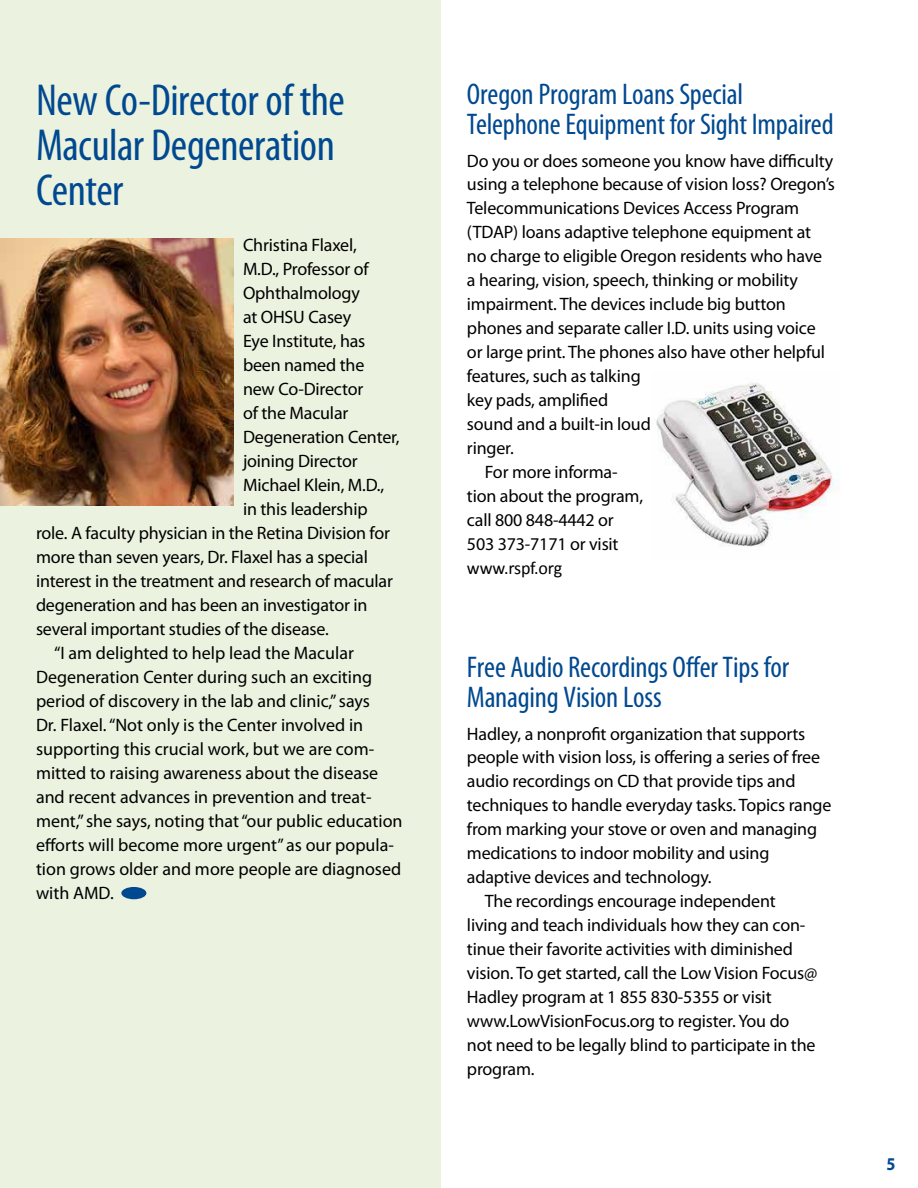
<style>
.page{position:relative;width:918px;height:1188px;background:#fff}
.page>*{position:absolute;margin:0;border:0;box-sizing:border-box;transform-origin:0 0}
.t1{font:condensed 45px/45px "Myriad Pro";letter-spacing:-.01em;color:#004990}
.t2{font:condensed 30px/30px "Myriad Pro";letter-spacing:-.005em;color:#004990}
.t3{font:18px "Myriad Pro";letter-spacing:-.01em;color:#000}
.t4{font:18px "Calibri";letter-spacing:-.01em;color:#000}
.t5{font:700 18px "Myriad Pro";color:#004990;scale:.9 1}
</style>
<div class="page">
<div style="left:0;top:0;width:441px;height:1188px;background:#ebf2df"></div>
<div style="left:121px;top:887px;width:25px;height:12px;background:#004990;border-radius:50%"></div>
<img style="left:0;top:238px;width:234px;height:267px">
<img style="left:656px;top:383px;width:182px;height:164px">
<h1 class="t1" style="left:36px;top:77px;width:310px">New Co-Director of the<br>Macular Degeneration<br>Center</h1>
<p class="t3" style="left:243px;top:234px;width:115px">Christina Flaxel,</p>
<p class="t3" style="left:243px;top:258px;width:127px">M.D., Professor of</p>
<p class="t3" style="left:243px;top:282px;width:118px">Ophthalmology</p>
<p class="t3" style="left:243px;top:306px;width:110px">at OHSU Casey</p>
<p class="t3" style="left:243px;top:330px;width:124px">Eye Institute, has</p>
<p class="t3" style="left:243px;top:354px;width:123px">been named the</p>
<p class="t3" style="left:243px;top:378px;width:122px">new Co-Director</p>
<p class="t3" style="left:243px;top:402px;width:107px">of the Macular</p>
<p class="t3" style="left:243px;top:426px;width:158px">Degeneration Center,</p>
<p class="t3" style="left:243px;top:450px;width:116px">joining Director</p>
<p class="t3" style="left:243px;top:474px;width:143px">Michael Klein, M.D.,</p>
<p class="t3" style="left:243px;top:498px;width:126px">in this leadership</p>
<p class="t3" style="left:36px;top:522px;width:355px">role. A faculty physician in the Retina Division for</p>
<p class="t3" style="left:36px;top:546px;width:334px">more than seven years, Dr. Flaxel has a special</p>
<p class="t3" style="left:36px;top:570px;width:358px">interest in the treatment and research of macular</p>
<p class="t3" style="left:36px;top:594px;width:333px">degeneration and has been an investigator in</p>
<p class="t3" style="left:36px;top:618px;width:294px">several important studies of the disease.</p>
<p class="t3" style="left:54px;top:642px;width:302px">“I am delighted to help lead the Macular</p>
<p class="t3" style="left:36px;top:666px;width:338px">Degeneration Center during such an exciting</p>
<p class="t3" style="left:36px;top:690px;width:336px">period of discovery in the lab and clinic,” says</p>
<p class="t3" style="left:36px;top:714px;width:329px">Dr. Flaxel. “Not only is the Center involved in</p>
<p class="t3" style="left:36px;top:738px;width:340px">supporting this crucial work, but we are com-</p>
<p class="t3" style="left:36px;top:762px;width:344px">mitted to raising awareness about the disease</p>
<p class="t3" style="left:36px;top:786px;width:337px">and recent advances in prevention and treat-</p>
<p class="t3" style="left:36px;top:810px;width:368px">ment,” she says, noting that “our public education</p>
<p class="t3" style="left:36px;top:834px;width:360px">efforts will become more urgent” as our popula-</p>
<p class="t3" style="left:36px;top:858px;width:367px">tion grows older and more people are diagnosed</p>
<p class="t3" style="left:36px;top:882px;width:79px">with AMD.</p>
<h2 class="t2" style="left:467px;top:78px;width:368px">Oregon Program Loans Special<br>Telephone Equipment for Sight Impaired</h2>
<p class="t3" style="left:467px;top:149px;width:368px">Do you or does someone you know have difficulty</p>
<p class="t3" style="left:467px;top:173px;width:370px">using a telephone because of vision loss? Oregon’s</p>
<p class="t3" style="left:467px;top:197px;width:334px">Telecommunications Devices Access Program</p>
<p class="t3" style="left:467px;top:221px;width:346px">(TDAP) loans adaptive telephone equipment at</p>
<p class="t3" style="left:467px;top:245px;width:357px">no charge to eligible Oregon residents who have</p>
<p class="t3" style="left:467px;top:269px;width:332px">a hearing, vision, speech, thinking or mobility</p>
<p class="t3" style="left:467px;top:293px;width:320px">impairment. The devices include big button</p>
<p class="t3" style="left:467px;top:317px;width:350px">phones and separate caller I.D. units using voice</p>
<p class="t3" style="left:467px;top:341px;width:360px">or large print. The phones also have other helpful</p>
<p class="t3" style="left:467px;top:365px;width:175px">features, such as talking</p>
<p class="t3" style="left:467px;top:389px;width:143px">key pads, amplified</p>
<p class="t3" style="left:467px;top:413px;width:185px">sound and a built-in loud</p>
<p class="t3" style="left:467px;top:437px;width:48px">ringer.</p>
<p class="t3" style="left:485px;top:461px;width:134px">For more informa-</p>
<p class="t3" style="left:467px;top:485px;width:178px">tion about the program,</p>
<p class="t3" style="left:467px;top:509px;width:148px">call 800 848-4442 or</p>
<p class="t3" style="left:467px;top:533px;width:153px">503 373-7171 or visit</p>
<p class="t4" style="left:467px;top:557px;width:97px">www.rspf.org</p>
<h2 class="t2" style="left:467px;top:651px;width:324px">Free Audio Recordings Offer Tips for<br>Managing Vision Loss</h2>
<p class="t3" style="left:467px;top:722px;width:340px">Hadley, a nonprofit organization that supports</p>
<p class="t3" style="left:467px;top:746px;width:355px">people with vision loss, is offering a series of free</p>
<p class="t3" style="left:467px;top:770px;width:330px">audio recordings on CD that provide tips and</p>
<p class="t3" style="left:467px;top:794px;width:366px">techniques to handle everyday tasks. Topics range</p>
<p class="t3" style="left:467px;top:818px;width:352px">from marking your stove or oven and managing</p>
<p class="t3" style="left:467px;top:842px;width:304px">medications to indoor mobility and using</p>
<p class="t3" style="left:467px;top:866px;width:246px">adaptive devices and technology.</p>
<p class="t3" style="left:485px;top:890px;width:292px">The recordings encourage independent</p>
<p class="t3" style="left:467px;top:914px;width:340px">living and teach individuals how they can con-</p>
<p class="t3" style="left:467px;top:938px;width:327px">tinue their favorite activities with diminished</p>
<p class="t3" style="left:467px;top:962px;width:352px">vision. To get started, call the Low Vision Focus@</p>
<p class="t3" style="left:467px;top:986px;width:306px">Hadley program at 1 855 830-5355 or visit</p>
<p class="t3" style="left:467px;top:1010px;width:324px">www.LowVisionFocus.org to register. You do</p>
<p class="t3" style="left:467px;top:1034px;width:350px">not need to be legally blind to participate in the</p>
<p class="t3" style="left:467px;top:1058px;width:69px">program.</p>
<p class="t5" style="left:887px;top:1152px;width:11px">5</p>
</div>
